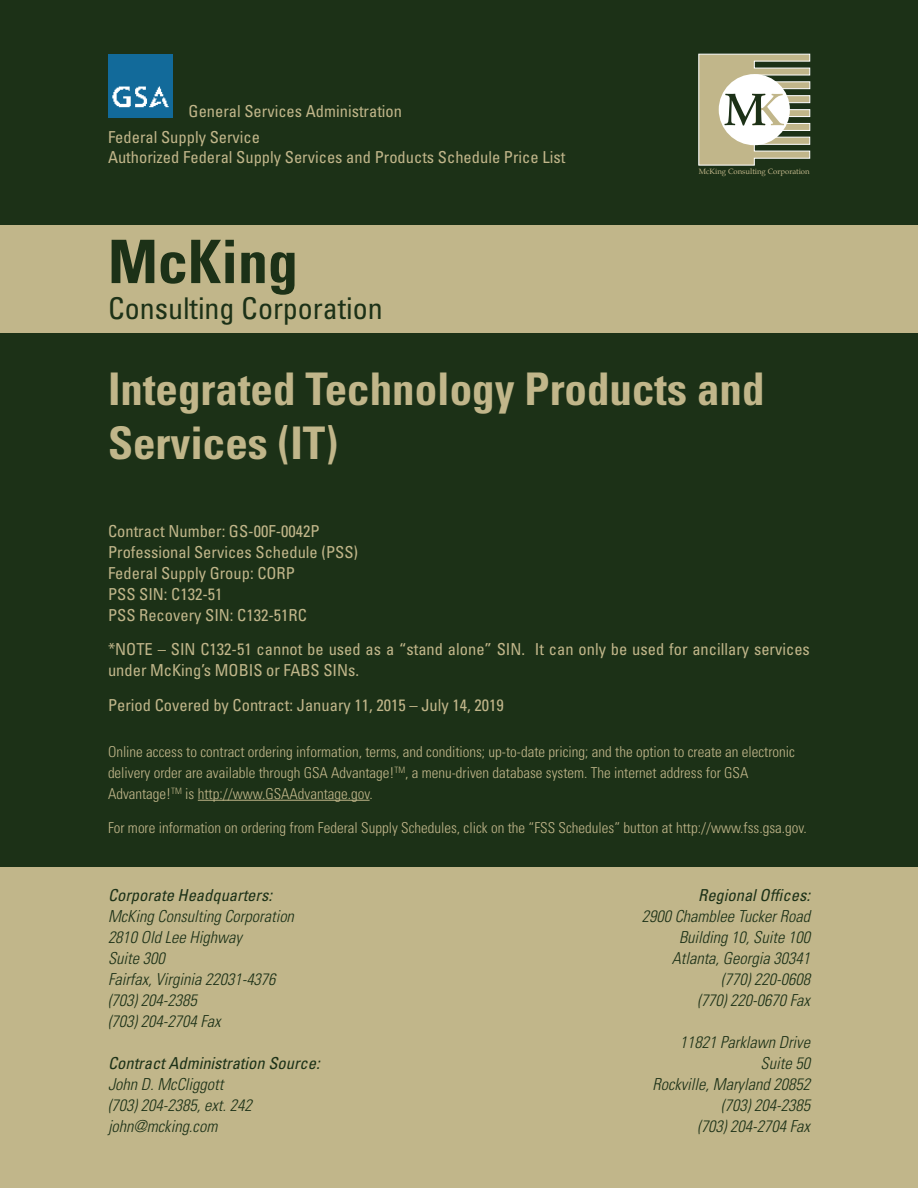
<style>
.page{position:relative;width:918px;height:1188px;background:#1c3117}
.page>*{position:absolute;margin:0;border:0;box-sizing:border-box;transform-origin:0 0}
.Head_1{font:700 condensed 60px "Univers LT Std";color:#1c3117}
.Head_1-2{font:700 condensed 45px/54px "Univers LT Std";color:#c1b68a}
.Head_1-3{font:condensed 30px "Univers LT Std";color:#1c3117}
.Body_Text{font:italic 300 condensed 16.5px "Univers LT Std";color:#1c3117}
.Body_Text-2{font:condensed 16.5px/21px "Univers LT Std";color:#c1b68a}
.Head_1-4{font:condensed 16.5px "Univers LT Std";color:#c1b68a}
.Body_Text-3{font:italic condensed 16.5px "Univers LT Std";color:#1c3117}
.Body_Text-4{font:300 condensed 15px/21px "Univers LT Std";color:#c1b68a}
.t1{font:7.65px "Book Antiqua";color:#c1b68a}
</style>
<div class="page">
<svg style="left:698px;top:54px;width:112px;height:111px"></svg>
<hr style="left:198px;top:800px;width:172px;height:1px;background:#c1b68a">
<div style="left:0;top:225px;width:918px;height:108px;background:#c1b68a"></div>
<div style="left:0;top:867px;width:918px;height:321px;background:#c1b68a"></div>
<img style="left:108px;top:54px;width:64px;height:63px">
<p class="Head_1-4" style="left:189px;top:101px;width:215px">General Services Administration</p>
<p class="Head_1-4" style="left:108px;top:127px;width:154px">Federal Supply Service</p>
<p class="Head_1-4" style="left:108px;top:147px;width:459px">Authorized Federal Supply Services and Products Schedule Price List</p>
<p class="Head_1" style="left:108px;top:225px;width:192px">McKing</p>
<p class="Head_1-3" style="left:108px;top:289px;width:276px">Consulting Corporation</p>
<p class="t1" style="left:699px;top:166px;width:112px">McKing Consulting Corporation</p>
<p class="Head_1-2" style="left:108px;top:362px;width:658px">Integrated Technology Products and<br>Services (IT)</p>
<p class="Body_Text-2" style="left:108px;top:520px;width:213px">Contract Number: GS-00F-0042P</p>
<p class="Body_Text-2" style="left:108px;top:541px;width:252px">Professional Services Schedule (PSS)</p>
<p class="Body_Text-2" style="left:108px;top:562px;width:188px">Federal Supply Group: CORP</p>
<p class="Body_Text-2" style="left:108px;top:583px;width:116px">PSS SIN: C132-51</p>
<p class="Body_Text-2" style="left:108px;top:604px;width:200px">PSS Recovery SIN: C132-51RC</p>
<p class="Body_Text-2" style="left:108px;top:638px;width:703px">*NOTE – SIN C132-51 cannot be used as a “stand alone” SIN. It can only be used for ancillary services under McKing’s MOBIS or FABS SINs.</p>
<p class="Body_Text-2" style="left:108px;top:694px;width:397px">Period Covered by Contract: January 11, 2015 – July 14, 2019</p>
<p class="Body_Text-4" style="left:108px;top:741px;width:689px">Online access to contract ordering information, terms, and conditions; up-to-date pricing; and the option to create an electronic delivery order are available through GSA Advantage!<sup>TM</sup>, a menu-driven database system. The internet address for GSA<br>Advantage!<sup>TM</sup> is http://www.GSAAdvantage.gov.</p>
<p class="Body_Text-4" style="left:108px;top:817px;width:700px">For more information on ordering from Federal Supply Schedules, click on the “FSS Schedules” button at http://www.fss.gsa.gov.</p>
<p class="Body_Text-3" style="left:108px;top:885px;width:166px">Corporate Headquarters:</p>
<p class="Body_Text" style="left:108px;top:906px;width:187px">McKing Consulting Corporation</p>
<p class="Body_Text" style="left:108px;top:927px;width:135px">2810 Old Lee Highway</p>
<p class="Body_Text" style="left:108px;top:948px;width:58px">Suite 300</p>
<p class="Body_Text" style="left:108px;top:969px;width:169px">Fairfax, Virginia 22031-4376</p>
<p class="Body_Text" style="left:108px;top:990px;width:90px">(703) 204-2385</p>
<p class="Body_Text" style="left:108px;top:1011px;width:114px">(703) 204-2704 Fax</p>
<p class="Body_Text-3" style="left:108px;top:1053px;width:213px">Contract Administration Source:</p>
<p class="Body_Text" style="left:108px;top:1074px;width:117px">John D. McCliggott</p>
<p class="Body_Text" style="left:108px;top:1095px;width:145px">(703) 204-2385, ext. 242</p>
<p class="Body_Text" style="left:108px;top:1116px;width:111px">john@mcking.com</p>
<p class="Body_Text-3" style="left:698px;top:885px;width:113px">Regional Offices:</p>
<p class="Body_Text" style="left:642px;top:906px;width:170px">2900 Chamblee Tucker Road</p>
<p class="Body_Text" style="left:679px;top:927px;width:132px">Building 10, Suite 100</p>
<p class="Body_Text" style="left:672px;top:948px;width:140px">Atlanta, Georgia 30341</p>
<p class="Body_Text" style="left:721px;top:969px;width:90px">(770) 220-0608</p>
<p class="Body_Text" style="left:697px;top:990px;width:114px">(770) 220-0670 Fax</p>
<p class="Body_Text" style="left:680px;top:1032px;width:132px">11821 Parklawn Drive</p>
<p class="Body_Text" style="left:761px;top:1053px;width:51px">Suite 50</p>
<p class="Body_Text" style="left:652px;top:1074px;width:159px">Rockville, Maryland 20852</p>
<p class="Body_Text" style="left:721px;top:1095px;width:90px">(703) 204-2385</p>
<p class="Body_Text" style="left:697px;top:1116px;width:114px">(703) 204-2704 Fax</p>
</div>
